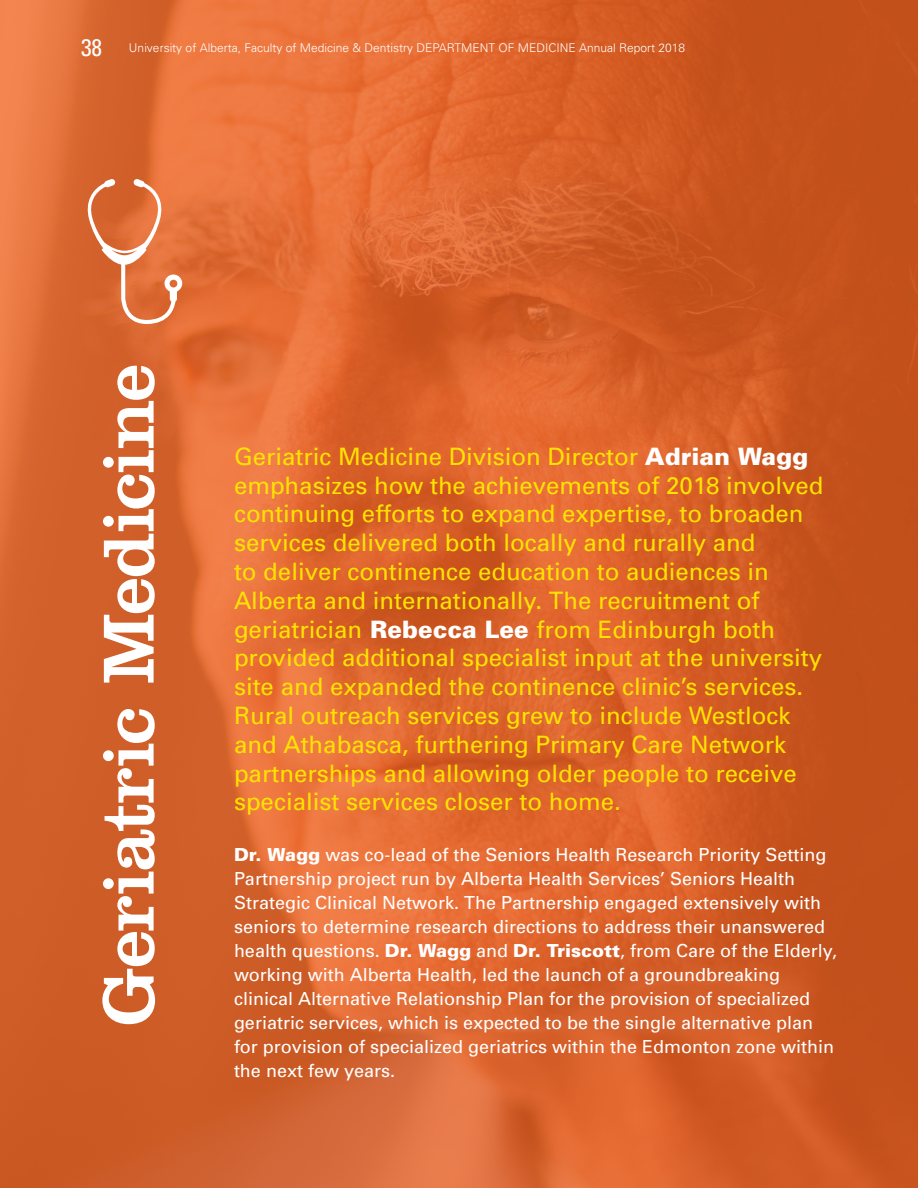
<style>
.page{position:relative;width:918px;height:1188px;background:#fff}
.page>*{position:absolute;margin:0;border:0;box-sizing:border-box;transform-origin:0 0}
.t1{font:75px "Clarendon";letter-spacing:-.015em;color:#fff}
.t2{font:24px/28.8px "Univers";color:#ffe201}
.t3{font:condensed 24px "Univers";color:#fff}
.t4{font:18px/24px "Univers";color:#fff}
.t5{font:300 12px "Univers";color:#fff}
.s1{font-weight:900;color:#fff}
.s2{font-weight:900}
</style>
<div class="page">
<img style="left:0;top:0;width:918px;height:1188px">
<svg style="left:85px;top:179px;width:97px;height:145px;background:#e17d4e"></svg>
<h2 class="t3" style="left:81px;top:32px;width:23px">38</h2>
<p class="t5" style="left:129px;top:40px;width:558px">U niversity of Alberta, Faculty of Medicine &amp; Dentistry Departm ent of Med icine Annual Report 2018</p>
<h1 class="t1" style="left:85px;top:1026px;width:663px;rotate:-90deg">Geriatric Medicine</h1>
<p class="t2" style="left:234px;top:442px;width:591px">Geriatric Medicine Division Director <span class="s1">Adrian Wagg </span>emphasizes how the achievements of 2018 involved continuing efforts to expand expertise, to broaden services delivered both locally and rurally and<br>to deliver continence education to audiences in Alberta and internationally. The recruitment of geriatrician <span class="s1">Rebecca Lee</span> from Edinburgh both provided additional specialist input at the university site and expanded the continence clinic’s services.<br>Rural outreach services grew to include Westlock and Athabasca, furthering Primary Care N etwork partnerships and allowing older people to receive specialist services closer to home.</p>
<p class="t4" style="left:234px;top:843px;width:605px"><span class="s2">Dr. Wagg</span> was co-lead of the Seniors Health Research Priority Setting Partnership project run by Alberta Health Services’ Seniors Health Strategic Clinical N etwork. The Partnership engaged extensively with seniors to determine research directions to address their unanswered health questions. <span class="s2">Dr. Wagg</span> and <span class="s2">Dr. Triscott</span>, from Care of the Elderly, working with Alberta Health, led the launch of a groundbreaking clinical Alternative Relationship Plan for the provision of specialized geriatric services, which is expected to be the single alternative plan for provision of specialized geriatrics within the Edmonton zone within the next few years.</p>
</div>
